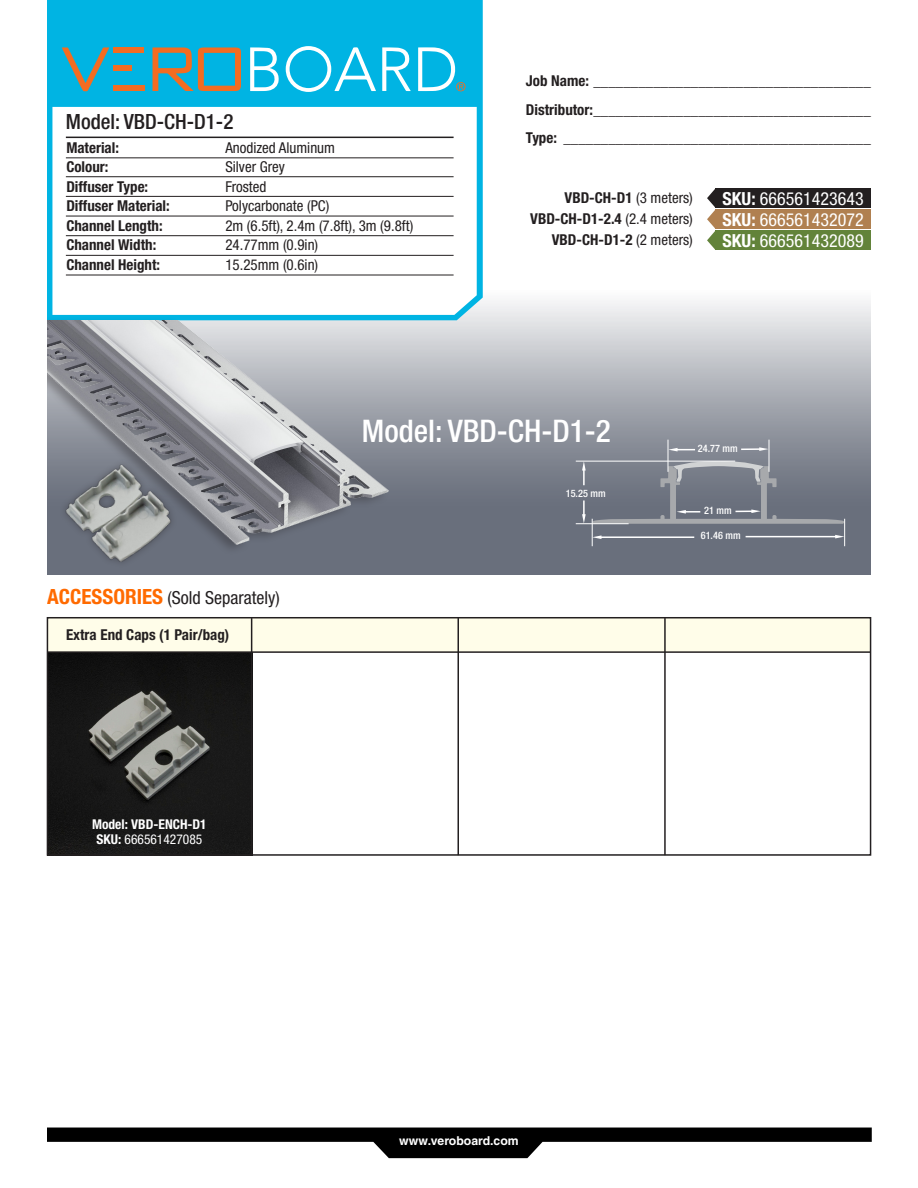
<style>
.page{position:relative;width:918px;height:1188px;background:#fff}
.page>*{position:absolute;margin:0;border:0;box-sizing:border-box;transform-origin:0 0}
.t1{font:500 condensed 31.2px "Helvetica Neue LT Std";color:#fff}
.t2{font:500 condensed 21px "Helvetica Neue LT Std";color:#231f20}
.t3{font:condensed 18px "Helvetica Neue LT Std";color:#fff}
.t4{font:condensed 18px "Helvetica Neue LT Std";color:#231f20}
.t5{font:700 condensed 15px "Helvetica Neue LT Std";color:#231f20}
.t6{font:condensed 15px "Helvetica Neue LT Std";color:#231f20}
.t7{font:700 condensed 13.5px "Helvetica Neue LT Std";color:#fff}
.t8{font:condensed 13.5px "Helvetica Neue LT Std";color:#fff}
.t9{font:700 12.3px "Helvetica CE";color:#fff}
.t10{font:500 condensed 10.2px "Helvetica Neue LT Std";color:#fff}
.s1{font-weight:400}
.s2{font-weight:700}
.s3{font-weight:700;font-size:21px;color:#ff6a00}
</style>
<div class="page">
<svg style="left:195px;top:301px;width:676px;height:274px;background:#9da1a9"></svg>
<svg style="left:47px;top:0;width:436px;height:320px"></svg>
<hr style="left:66px;top:137px;width:388px;height:1px;background:#231f20">
<hr style="left:66px;top:158px;width:388px;height:1px;background:#231f20">
<hr style="left:66px;top:176px;width:388px;height:1px;background:#231f20">
<hr style="left:66px;top:196px;width:388px;height:1px;background:#231f20">
<hr style="left:66px;top:216px;width:388px;height:1px;background:#231f20">
<hr style="left:66px;top:235px;width:388px;height:1px;background:#231f20">
<hr style="left:66px;top:255px;width:388px;height:1px;background:#231f20">
<hr style="left:66px;top:275px;width:388px;height:1px;background:#231f20">
<svg style="left:47px;top:1128px;width:825px;height:30px"></svg>
<img style="left:47px;top:320px;width:348px;height:239px">
<svg style="left:741px;top:447px;width:27px;height:4px"></svg>
<svg style="left:669px;top:448px;width:26px;height:3px"></svg>
<hr style="left:576px;top:461px;width:159px;height:1px;background:#fff">
<hr style="left:576px;top:523px;width:53px;height:1px;background:#fff">
<svg style="left:582px;top:461px;width:265px;height:85px;background:#7a7f8a"></svg>
<hr style="left:769px;top:440px;width:1px;height:32px;background:#fff">
<hr style="left:668px;top:440px;width:1px;height:32px;background:#fff">
<div style="left:113px;top:47px;width:31px;height:6px;background:#f36c21"></div>
<svg style="left:153px;top:47px;width:88px;height:44px;background:#669590"></svg>
<svg style="left:250px;top:47px;width:29px;height:44px"></svg>
<svg style="left:418px;top:47px;width:48px;height:44px"></svg>
<svg style="left:62px;top:47px;width:47px;height:44px;background:#3ca2b2"></svg>
<svg style="left:382px;top:47px;width:29px;height:44px"></svg>
<div style="left:113px;top:86px;width:31px;height:5px;background:#f36c21"></div>
<div style="left:113px;top:66px;width:18px;height:5px;background:#f36c21"></div>
<svg style="left:286px;top:46px;width:90px;height:46px"></svg>
<img style="left:47px;top:441px;width:148px;height:134px">
<div style="left:47px;top:617px;width:824px;height:35px;background:#fffde9"></div>
<img style="left:50px;top:653px;width:201px;height:200px">
<div style="left:47px;top:617px;width:824px;height:239px;border:2px solid #231f20"></div>
<hr style="left:47px;top:651px;width:824px;height:2px;background:#231f20">
<hr style="left:251px;top:652px;width:1px;height:203px;background:#231f20">
<hr style="left:251px;top:618px;width:1px;height:35px;background:#231f20">
<hr style="left:458px;top:618px;width:1px;height:237px;background:#231f20">
<hr style="left:664px;top:618px;width:2px;height:237px;background:#231f20">
<div style="left:716px;top:188px;width:155px;height:20px;background:#231f20"></div>
<div style="left:716px;top:209px;width:155px;height:20px;background:#b08050"></div>
<div style="left:716px;top:230px;width:155px;height:20px;background:#62833a"></div>
<svg style="left:707px;top:188px;width:9px;height:62px"></svg>
<p class="t2" style="left:66px;top:110px;width:169px">Model: VBD-CH-D1-2</p>
<p class="t5" style="left:66px;top:139px;width:54px">Material:</p>
<p class="t6" style="left:225px;top:139px;width:111px">Anodized Aluminum</p>
<p class="t5" style="left:66px;top:158px;width:44px">Colour:</p>
<p class="t6" style="left:225px;top:158px;width:61px">Silver Grey</p>
<p class="t5" style="left:66px;top:178px;width:83px">Diffuser Type:</p>
<p class="t6" style="left:225px;top:178px;width:43px">Frosted</p>
<p class="t5" style="left:66px;top:197px;width:105px">Diffuser Material:</p>
<p class="t6" style="left:225px;top:197px;width:105px">Polycarbonate (PC)</p>
<p class="t5" style="left:66px;top:217px;width:98px">Channel Length:</p>
<p class="t6" style="left:225px;top:217px;width:189px">2m (6.5ft), 2.4m (7.8ft), 3m (9.8ft)</p>
<p class="t5" style="left:66px;top:236px;width:91px">Channel Width:</p>
<p class="t6" style="left:225px;top:236px;width:94px">24.77mm (0.9in)</p>
<p class="t5" style="left:66px;top:256px;width:95px">Channel Height:</p>
<p class="t6" style="left:225px;top:256px;width:94px">15.25mm (0.6in)</p>
<p class="t5" style="left:526px;top:72px;width:346px">Job Name: _____________________________________</p>
<p class="t5" style="left:526px;top:100px;width:346px">Distributor:_____________________________________</p>
<p class="t5" style="left:526px;top:129px;width:346px">Type: _________________________________________</p>
<p class="t5" style="left:565px;top:189px;width:130px">VBD-CH-D1 <span class="s1">(3 meters)</span></p>
<p class="t5" style="left:530px;top:210px;width:164px">VBD-CH-D1-2.4 <span class="s1">(2.4 meters)</span></p>
<p class="t5" style="left:552px;top:231px;width:143px">VBD-CH-D1-2 <span class="s1">(2 meters)</span></p>
<p class="t3" style="left:723px;top:188px;width:143px"><span class="s2">SKU:</span> 666561423643</p>
<p class="t3" style="left:723px;top:209px;width:143px"><span class="s2">SKU:</span> 666561432072</p>
<p class="t3" style="left:723px;top:230px;width:143px"><span class="s2">SKU:</span> 666561432089</p>
<p class="t4" style="left:47px;top:588px;width:234px"><span class="s3">ACCESSORIES</span> (Sold Separately)</p>
<p class="t5" style="left:66px;top:625px;width:165px">Extra End Caps (1 Pair/bag)</p>
<p class="t7" style="left:92px;top:816px;width:116px">Model: VBD-ENCH-D1</p>
<p class="t8" style="left:97px;top:831px;width:107px"><span class="s2">SKU:</span> 666561427085</p>
<p class="t1" style="left:362px;top:412px;width:250px">Model: VBD-CH-D1-2</p>
<p class="t10" style="left:566px;top:488px;width:41px">15.25 mm</p>
<p class="t10" style="left:698px;top:442px;width:41px">24.77 mm</p>
<p class="t10" style="left:704px;top:504px;width:29px">21 mm</p>
<p class="t10" style="left:701px;top:530px;width:41px">61.46 mm</p>
<p class="t9" style="left:399px;top:1133px;width:121px">www.veroboard.com</p>
</div>
